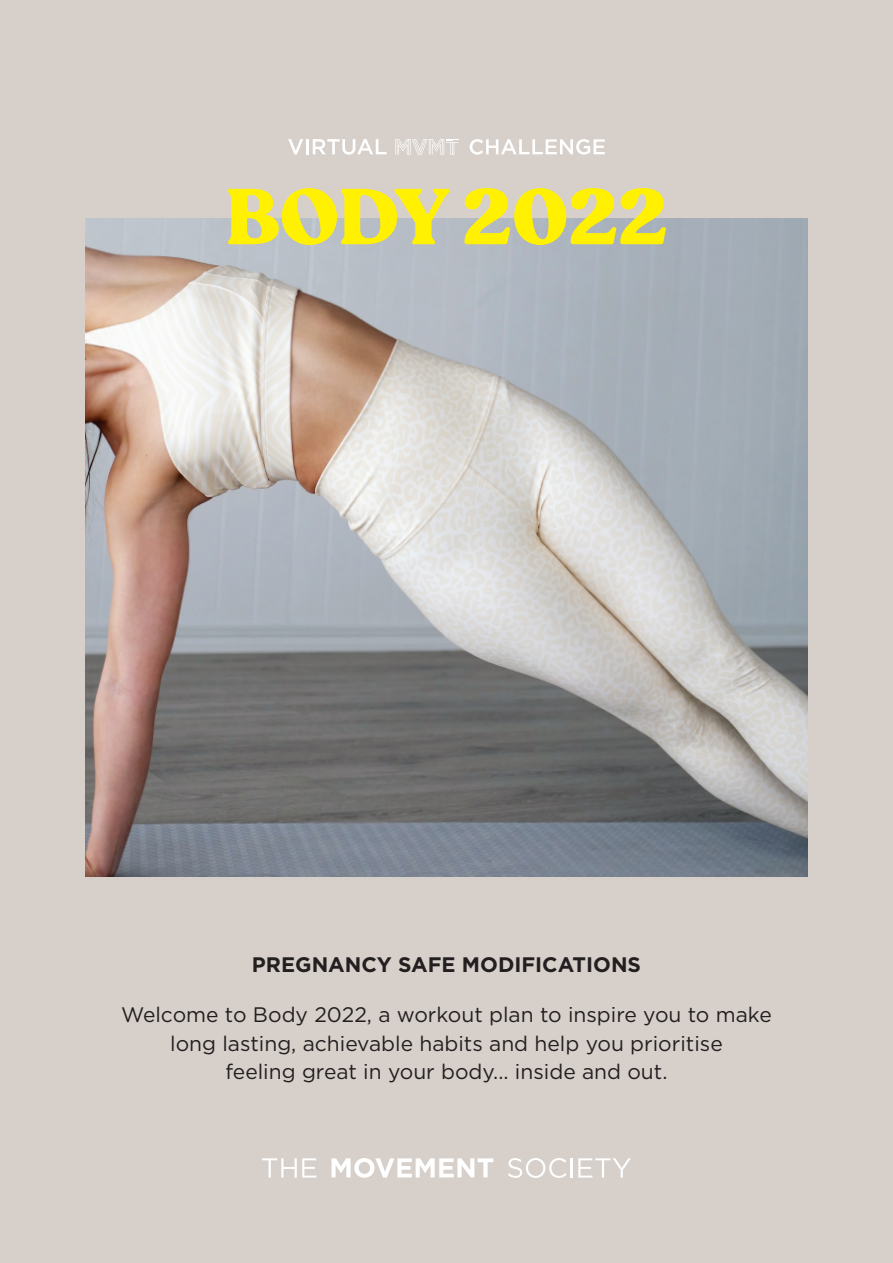
<style>
.page{position:relative;width:893px;height:1263px;background:#d7d0ca}
.page>*{position:absolute;margin:0;border:0;box-sizing:border-box;transform-origin:0 0}
.t1{font:900 78px "Recoleta";color:#fff101}
.t2{font:21px/28.5px "Gotham HTF";color:#231f20;text-align:center}
.t3{font:700 21px "Gotham HTF";color:#231f20}
</style>
<div class="page">
<img style="left:85px;top:219px;width:723px;height:657px">
<svg style="left:395px;top:139px;width:63px;height:16px"></svg>
<svg style="left:288px;top:139px;width:15px;height:15px"></svg>
<hr style="left:306px;top:139px;width:3px;height:15px;background:#fff">
<svg style="left:313px;top:139px;width:73px;height:16px"></svg>
<svg style="left:470px;top:139px;width:135px;height:16px"></svg>
<svg style="left:262px;top:1158px;width:54px;height:19px"></svg>
<svg style="left:508px;top:1158px;width:123px;height:20px"></svg>
<svg style="left:331px;top:1158px;width:162px;height:20px"></svg>
<h1 class="t1" style="left:225px;top:167px;width:444px">BODY 2022</h1>
<p class="t3" style="left:252px;top:953px;width:391px">PREGNANCY SAFE MODIFICATIONS</p>
<p class="t2" style="left:121px;top:1000px;width:652px">Welcome to Body 2022, a workout plan to inspire you to make long lasting, achievable habits and help you prioritise<br>feeling great in your body... inside and out.</p>
</div>
